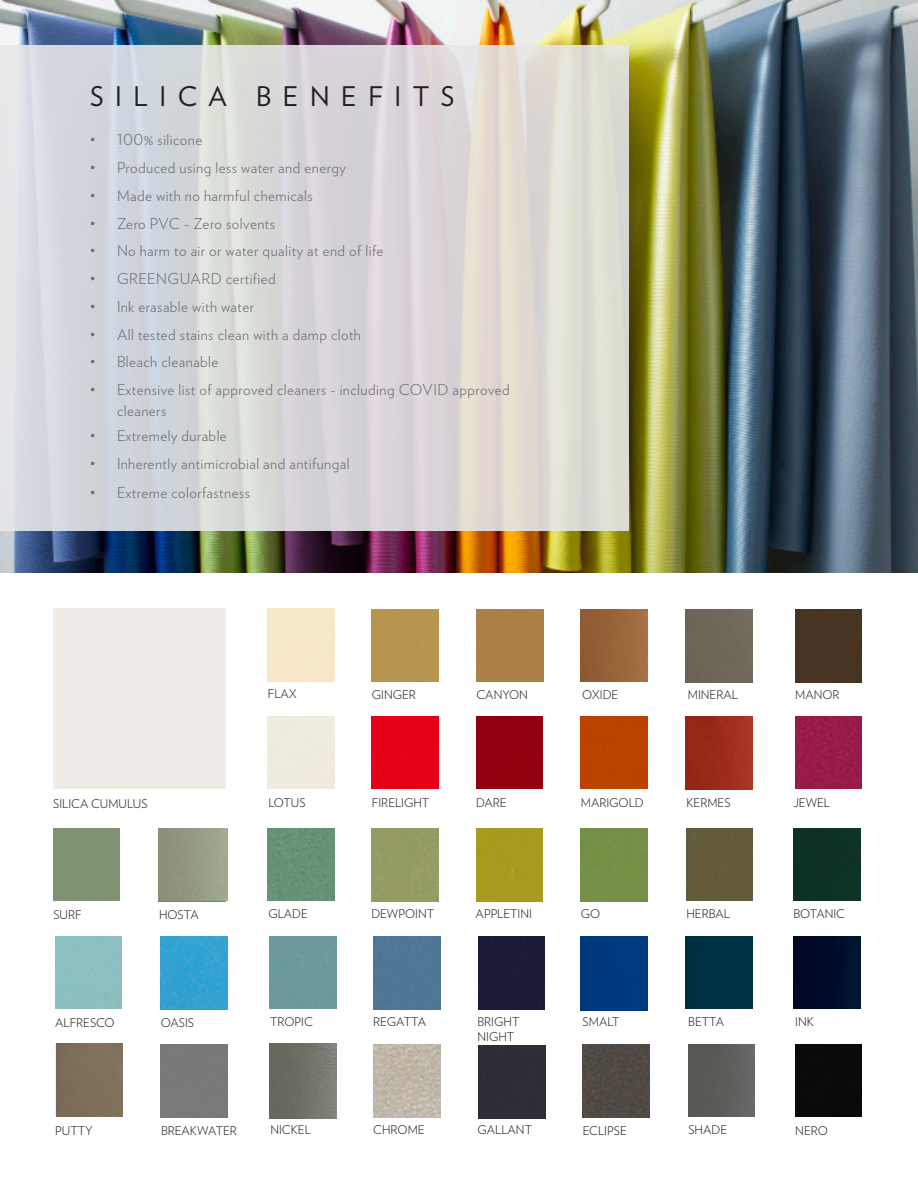
<style>
.page{position:relative;width:918px;height:1188px;background:#fff}
.page>*{position:absolute;margin:0;border:0;box-sizing:border-box;transform-origin:0 0}
.t1{font:27px "Verlag";letter-spacing:.43em;color:#231f20}
.t2{font:300 15px/21px "Verlag";letter-spacing:.03em;color:#6c6d70}
.t3{font:300 12px/14.4px "Verlag";color:#231f20}
</style>
<div class="page">
<img style="left:0;top:0;width:918px;height:572px">
<svg style="left:0;top:45px;width:628px;height:486px;background:#d9d8d9"></svg>
<div style="left:580px;top:936px;width:67px;height:74px;background:#003a7e"></div>
<img style="left:793px;top:936px;width:67px;height:73px">
<img style="left:686px;top:717px;width:66px;height:72px">
<img style="left:581px;top:609px;width:66px;height:72px">
<div style="left:476px;top:609px;width:67px;height:73px;background:#af7f4a"></div>
<div style="left:372px;top:609px;width:67px;height:73px;background:#b8954f"></div>
<div style="left:795px;top:609px;width:67px;height:73px;background:#473423"></div>
<div style="left:795px;top:716px;width:67px;height:73px;background:#981b4a"></div>
<div style="left:581px;top:716px;width:66px;height:73px;background:#bc4200"></div>
<div style="left:476px;top:716px;width:67px;height:73px;background:#91000f"></div>
<div style="left:372px;top:716px;width:67px;height:73px;background:#e40017"></div>
<div style="left:372px;top:829px;width:67px;height:72px;background:#959c62"></div>
<div style="left:268px;top:828px;width:66px;height:73px;background:#669276"></div>
<div style="left:476px;top:829px;width:67px;height:72px;background:#a59c1f"></div>
<div style="left:581px;top:829px;width:66px;height:72px;background:#759046"></div>
<div style="left:686px;top:828px;width:67px;height:73px;background:#625c3c"></div>
<img style="left:161px;top:937px;width:66px;height:72px">
<div style="left:374px;top:937px;width:66px;height:72px;background:#4e7696"></div>
<div style="left:270px;top:936px;width:66px;height:73px;background:#6c9a9c"></div>
<div style="left:478px;top:937px;width:67px;height:72px;background:#1b1c38"></div>
<img style="left:55px;top:1044px;width:67px;height:73px">
<img style="left:374px;top:1045px;width:66px;height:72px">
<div style="left:582px;top:1045px;width:67px;height:72px;background:#504a44"></div>
<img style="left:688px;top:1044px;width:67px;height:73px">
<div style="left:795px;top:1044px;width:67px;height:73px;background:#090a0a"></div>
<img style="left:270px;top:1044px;width:66px;height:74px">
<div style="left:686px;top:936px;width:67px;height:73px;background:#003144"></div>
<div style="left:793px;top:828px;width:67px;height:72px;background:#0e3125"></div>
<div style="left:686px;top:610px;width:66px;height:72px;background:#6e6759"></div>
<div style="left:56px;top:1044px;width:67px;height:72px;background:#7d6f5a"></div>
<div style="left:479px;top:1046px;width:67px;height:72px;background:#2e2d35"></div>
<p class="t1" style="left:90px;top:76px;width:366px">SILICA BENEFITS</p>
<p class="t2" style="left:90px;top:129px;width:114px">• 100% silicone</p>
<p class="t2" style="left:90px;top:156px;width:257px">• Produced using less water and energy</p>
<p class="t2" style="left:90px;top:184px;width:224px">• Made with no harmful chemicals</p>
<p class="t2" style="left:90px;top:212px;width:187px">• Zero PVC - Zero solvents</p>
<p class="t2" style="left:90px;top:240px;width:295px">• No harm to air or water quality at end of life</p>
<p class="t2" style="left:90px;top:267px;width:187px">• GREENGUARD certified</p>
<p class="t2" style="left:90px;top:295px;width:165px">• Ink erasable with water</p>
<p class="t2" style="left:90px;top:323px;width:272px">• All tested stains clean with a damp cloth</p>
<p class="t2" style="left:90px;top:351px;width:130px">• Bleach cleanable</p>
<p class="t2" style="left:117px;top:378px;width:394px;text-indent:-27px">• Extensive list of approved cleaners - including COVID approved cleaners</p>
<p class="t2" style="left:90px;top:425px;width:138px">• Extremely durable</p>
<p class="t2" style="left:90px;top:452px;width:261px">• Inherently antimicrobial and antifungal</p>
<p class="t2" style="left:90px;top:482px;width:162px">• Extreme colorfastness</p>
<p class="t3" style="left:53px;top:796px;width:96px">SILICA CUMULUS</p>
<p class="t3" style="left:268px;top:686px;width:31px">FLAX</p>
<p class="t3" style="left:372px;top:687px;width:46px">GINGER</p>
<p class="t3" style="left:476px;top:687px;width:53px">CANYON</p>
<p class="t3" style="left:582px;top:687px;width:38px">OXIDE</p>
<p class="t3" style="left:688px;top:686px;width:52px">MINERAL</p>
<p class="t3" style="left:795px;top:687px;width:46px">MANOR</p>
<p class="t3" style="left:268px;top:795px;width:39px">LOTUS</p>
<p class="t3" style="left:372px;top:795px;width:59px">FIRELIGHT</p>
<p class="t3" style="left:476px;top:795px;width:32px">DARE</p>
<p class="t3" style="left:581px;top:795px;width:64px">MARIGOLD</p>
<p class="t3" style="left:686px;top:795px;width:46px">KERMES</p>
<p class="t3" style="left:793px;top:795px;width:38px">JEWEL</p>
<p class="t3" style="left:53px;top:907px;width:30px">SURF</p>
<p class="t3" style="left:159px;top:907px;width:41px">HOSTA</p>
<p class="t3" style="left:268px;top:906px;width:41px">GLADE</p>
<p class="t3" style="left:371px;top:906px;width:64px">DEWPOINT</p>
<p class="t3" style="left:476px;top:906px;width:58px">APPLETINI</p>
<p class="t3" style="left:581px;top:906px;width:21px">GO</p>
<p class="t3" style="left:686px;top:906px;width:45px">HERBAL</p>
<p class="t3" style="left:793px;top:906px;width:53px">BOTANIC</p>
<p class="t3" style="left:55px;top:1015px;width:61px">ALFRESCO</p>
<p class="t3" style="left:161px;top:1015px;width:35px">OASIS</p>
<p class="t3" style="left:270px;top:1014px;width:44px">TROPIC</p>
<p class="t3" style="left:373px;top:1014px;width:54px">REGATTA</p>
<p class="t3" style="left:477px;top:1014px;width:43px">BRIGHT<br>NIGHT</p>
<p class="t3" style="left:583px;top:1014px;width:38px">SMALT</p>
<p class="t3" style="left:688px;top:1014px;width:37px">BETTA</p>
<p class="t3" style="left:795px;top:1014px;width:20px">INK</p>
<p class="t3" style="left:55px;top:1123px;width:39px">PUTTY</p>
<p class="t3" style="left:161px;top:1123px;width:77px">BREAKWATER</p>
<p class="t3" style="left:270px;top:1122px;width:42px">NICKEL</p>
<p class="t3" style="left:373px;top:1122px;width:53px">CHROME</p>
<p class="t3" style="left:478px;top:1122px;width:56px">GALLANT</p>
<p class="t3" style="left:583px;top:1122px;width:46px">ECLIPSE</p>
<p class="t3" style="left:688px;top:1122px;width:40px">SHADE</p>
<p class="t3" style="left:795px;top:1122px;width:34px">NERO</p>
</div>
